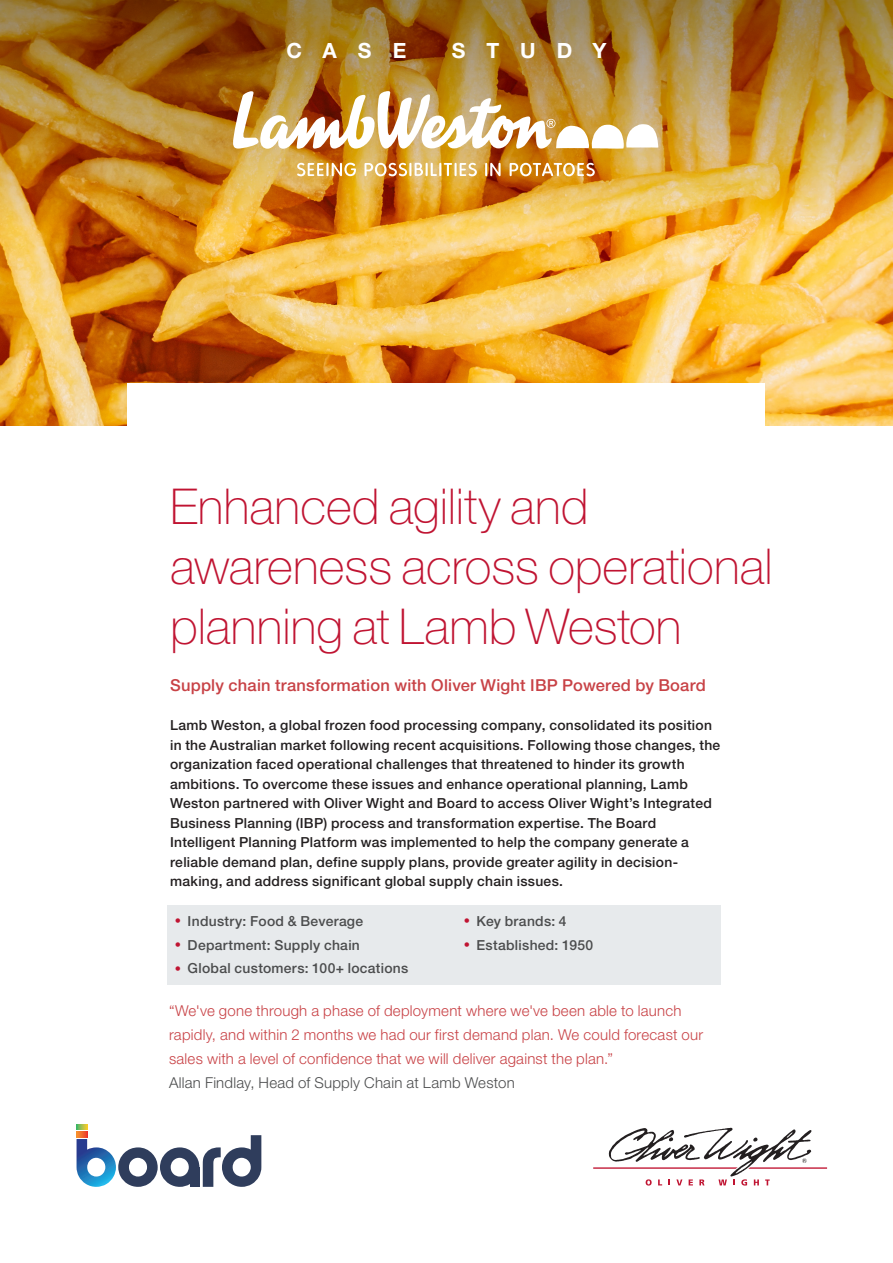
<style>
.page{position:relative;width:893px;height:1263px;background:#fff}
.page>*{position:absolute;margin:0;border:0;box-sizing:border-box;transform-origin:0 0}
.t1{font:100 49.5px/60px "Helvetica Neue LT Std";color:#c01432}
.t2{font:700 21px "Helvetica Neue LT Std";letter-spacing:1em;color:#fff}
.t3{font:500 16.5px "Helvetica Neue LT Std";letter-spacing:.015em;color:#c84246}
.t4{font:300 15px/24px "Helvetica Neue LT Std";letter-spacing:.015em;color:#c84246}
.t5{font:300 15px "Helvetica Neue LT Std";letter-spacing:.015em;color:#4b4c4d}
.t6{font:500 13.8px/19.5px "Helvetica Neue LT Std";letter-spacing:.02em;color:#231f20}
.t7{font:500 13.8px "Helvetica Neue LT Std";letter-spacing:.02em;color:#4b4c4d}
.s1{font-size:12.45px;color:#c01432}
</style>
<div class="page">
<img style="left:0;top:251px;width:893px;height:174px">
<div style="left:167px;top:905px;width:554px;height:80px;background:#e7eaec"></div>
<svg style="left:593px;top:1128px;width:234px;height:57px"></svg>
<svg style="left:77px;top:1125px;width:184px;height:62px"></svg>
<div style="left:190px;top:1167px;width:9px;height:20px;background:#2f3d5c"></div>
<img style="left:0;top:0;width:893px;height:251px">
<div style="left:128px;top:383px;width:637px;height:63px;background:#fff"></div>
<svg style="left:297px;top:163px;width:59px;height:13px"></svg>
<svg style="left:365px;top:163px;width:112px;height:13px"></svg>
<svg style="left:485px;top:163px;width:16px;height:13px"></svg>
<svg style="left:510px;top:163px;width:85px;height:13px"></svg>
<svg style="left:233px;top:91px;width:426px;height:58px"></svg>
<h2 class="t2" style="left:286px;top:37px;width:121px">CASE</h2>
<h2 class="t2" style="left:452px;top:37px;width:156px">STUDY</h2>
<h1 class="t1" style="left:170px;top:477px;width:604px">Enhanced agility and awareness across operational planning at Lamb Weston</h1>
<p class="t3" style="left:170px;top:675px;width:537px">Supply chain transformation with Oliver Wight IBP Powered by Board</p>
<p class="t6" style="left:170px;top:715px;width:552px">Lamb Weston, a global frozen food processing company, consolidated its position in the Australian market following recent acquisitions. Following those changes, the organization faced operational challenges that threatened to hinder its growth ambitions. To overcome these issues and enhance operational planning, Lamb Weston partnered with Oliver Wight and Board to access Oliver Wight’s Integrated Business Planning (IBP) process and transformation expertise. The Board Intelligent Planning Platform was implemented to help the company generate a reliable demand plan, define supply plans, provide greater agility in decision&shy;making, and address significant global supply chain issues.</p>
<p class="t7" style="left:175px;top:913px;width:190px"><span class="s1">•</span> Industry: Food &amp; Beverage</p>
<p class="t7" style="left:175px;top:936px;width:187px"><span class="s1">•</span> Department: Supply chain</p>
<p class="t7" style="left:175px;top:960px;width:235px"><span class="s1">•</span> Global customers: 100+ locations</p>
<p class="t7" style="left:464px;top:913px;width:104px"><span class="s1">•</span> Key brands: 4</p>
<p class="t7" style="left:464px;top:936px;width:131px"><span class="s1">•</span> Established: 1950</p>
<p class="t4" style="left:169px;top:999px;width:536px">“We've gone through a phase of deployment where we've been able to launch rapidly, and within 2 months we had our first demand plan. We could forecast our sales with a level of confidence that we will deliver against the plan.”</p>
<p class="t5" style="left:169px;top:1074px;width:347px">Allan Findlay, Head of Supply Chain at Lamb Weston</p>
</div>
